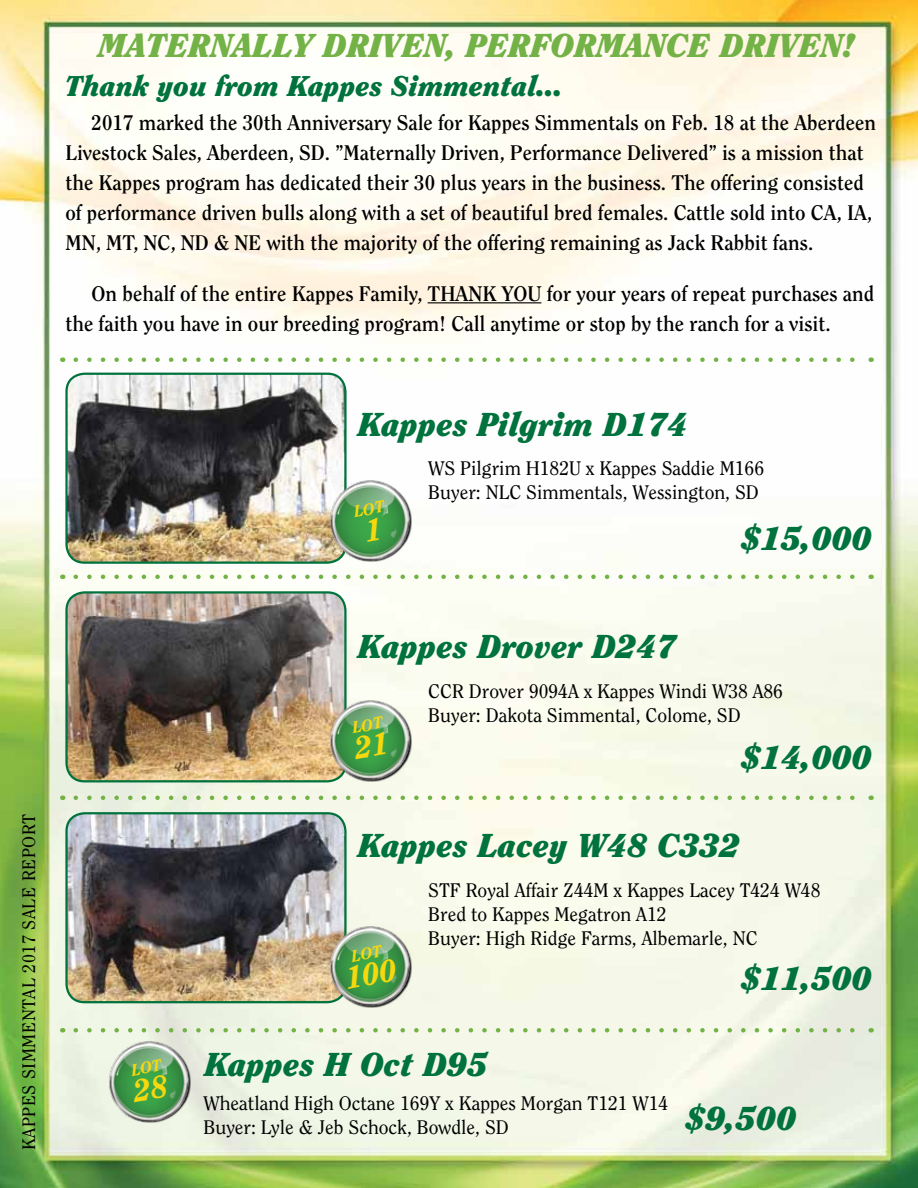
<style>
.page{position:relative;width:918px;height:1188px;background:#fff}
.page>*{position:absolute;margin:0;border:0;box-sizing:border-box;transform-origin:0 0}
.t1{font:italic 900 33px "Clearface";color:#00723d}
.t2{font:italic 900 33px "Clearface";color:#73b246}
.t3{font:italic 900 28.5px "Clearface";color:#00723d}
.t4{font:700 21px/30px "Clearface";color:#000}
.t5{font:19.5px/24px "Clearface";color:#000}
.t6{font:18px "Clearface";letter-spacing:.03em;color:#000}
</style>
<div class="page">
<img style="left:0;top:0;width:918px;height:1188px">
<svg style="left:76px;top:575px;width:788px;height:4px"></svg>
<svg style="left:76px;top:796px;width:788px;height:4px;background:#d2e4bc"></svg>
<svg style="left:76px;top:357px;width:788px;height:5px"></svg>
<svg style="left:76px;top:1028px;width:788px;height:5px;background:#d4e5c2"></svg>
<img style="left:67px;top:374px;width:278px;height:189px">
<div style="left:65px;top:373px;width:282px;height:191px;border:2px solid #00723d;border-radius:18px"></div>
<img style="left:67px;top:592px;width:278px;height:189px">
<div style="left:65px;top:591px;width:282px;height:191px;border:2px solid #00723d;border-radius:18px"></div>
<img style="left:67px;top:813px;width:278px;height:189px">
<div style="left:65px;top:812px;width:282px;height:191px;border:2px solid #00723d;border-radius:18px"></div>
<img style="left:326px;top:477px;width:88px;height:85px">
<img style="left:326px;top:697px;width:88px;height:85px">
<img style="left:326px;top:923px;width:88px;height:85px">
<img style="left:105px;top:1038px;width:88px;height:85px">
<hr style="left:428px;top:302px;width:113px;height:1px;background:#000">
<svg style="left:352px;top:500px;width:34px;height:42px"></svg>
<svg style="left:351px;top:716px;width:37px;height:44px;background:#4ea859"></svg>
<svg style="left:344px;top:944px;width:54px;height:45px;background:#46a152"></svg>
<svg style="left:130px;top:1059px;width:39px;height:44px;background:#4ba757"></svg>
<h1 class="t2" style="left:99px;top:25px;width:757px">MATERNALLY DRIVEN, PERFORMANCE DRIVEN!</h1>
<h2 class="t3" style="left:65px;top:68px;width:499px">Thank you from Kappes Simmental...</h2>
<p class="t4" style="left:65px;top:107px;width:812px;text-indent:26px">2017 marked the 30th Anniversary Sale for Kappes Simmentals on Feb. 18 at the Aberdeen Livestock Sales, Aberdeen, SD. ”Maternally Driven, Performance Delivered” is a mission that the Kappes program has dedicated their 30 plus years in the business. The offering consisted of performance driven bulls along with a set of beautiful bred females. Cattle sold into CA, IA, MN, MT, NC, ND &amp; NE with the majority of the offering remaining as Jack Rabbit fans.</p>
<p class="t4" style="left:92px;top:278px;width:379px">On behalf of the entire Kappes Family, Thank</p>
<p class="t4" style="left:65px;top:278px;width:811px;text-indent:436px">you for your years of repeat purchases and the faith you have in our breeding program! Call anytime or stop by the ranch for a visit.</p>
<h1 class="t1" style="left:358px;top:404px;width:331px">Kappes Pilgrim D174</h1>
<p class="t5" style="left:428px;top:456px;width:337px">WS Pilgrim H182U x Kappes Saddie M166<br>Buyer: NLC Simmentals, Wessington, SD</p>
<h1 class="t1" style="left:741px;top:519px;width:133px">$15,000</h1>
<p class="t6" style="left:18px;top:1150px;width:338px;rotate:-90deg">KAPPES SIMMENTAL 2017 SALE REPORT</p>
<h1 class="t1" style="left:358px;top:627px;width:320px">Kappes Drover D247</h1>
<p class="t5" style="left:428px;top:679px;width:356px">CCR Drover 9094A x Kappes Windi W38 A86<br>Buyer: Dakota Simmental, Colome, SD</p>
<h1 class="t1" style="left:741px;top:738px;width:133px">$14,000</h1>
<h1 class="t1" style="left:358px;top:826px;width:384px">Kappes Lacey W48 C332</h1>
<p class="t5" style="left:428px;top:877px;width:394px">STF Royal Affair Z44M x Kappes Lacey T424 W48<br>Bred to Kappes Megatron A12<br>Buyer: High Ridge Farms, Albemarle, NC</p>
<h1 class="t1" style="left:741px;top:958px;width:133px">$11,500</h1>
<h1 class="t1" style="left:205px;top:1045px;width:285px">Kappes H Oct D95</h1>
<p class="t5" style="left:204px;top:1091px;width:466px">Wheatland High Octane 169Y x Kappes Morgan T121 W14<br>Buyer: Lyle &amp; Jeb Schock, Bowdle, SD</p>
<h1 class="t1" style="left:686px;top:1099px;width:112px">$9,500</h1>
</div>
